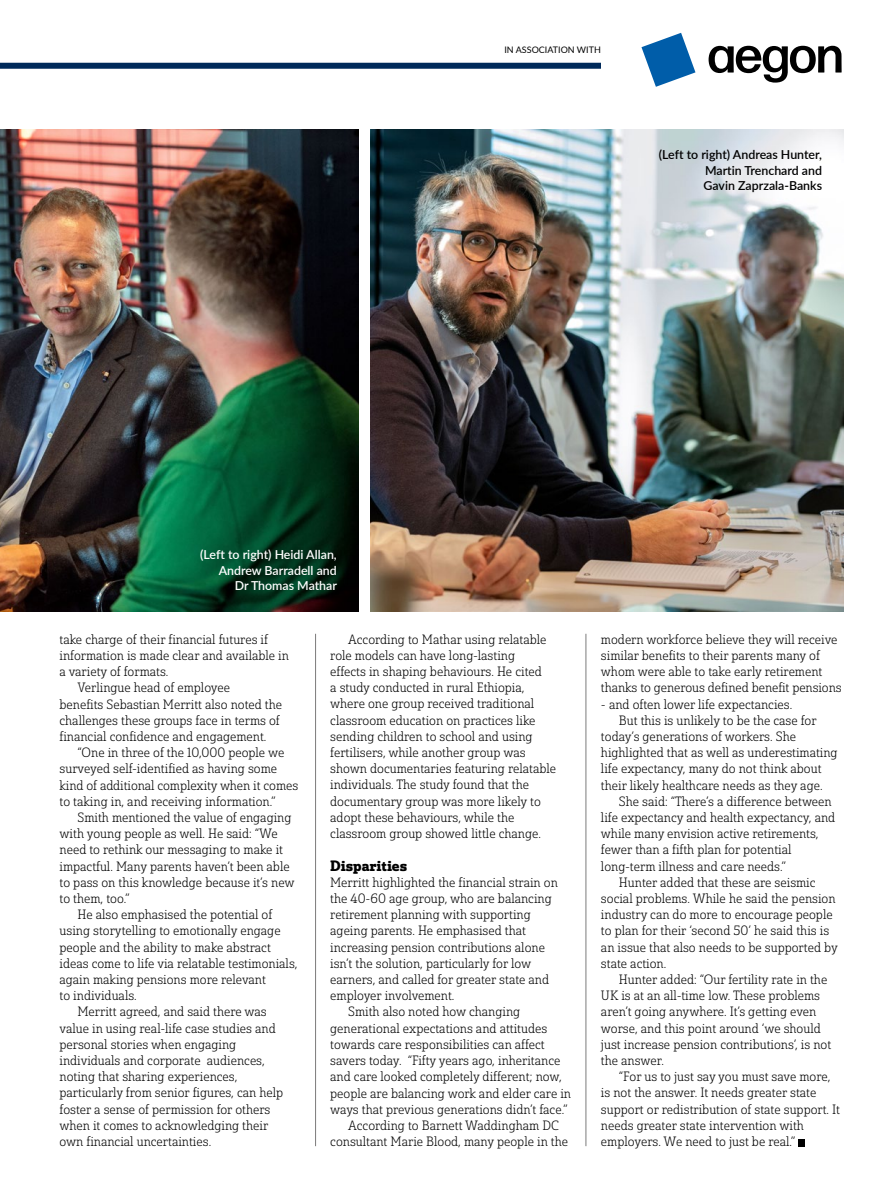
<style>
.page{position:relative;width:893px;height:1191px;background:#fff}
.page>*{position:absolute;margin:0;border:0;box-sizing:border-box;transform-origin:0 0}
.t1{font:14.7px "Solitas Slab Nor Bol";color:#000}
.t2{font:13.2px/16.2px "Solitas Slab Nor Lig";color:#000}
.t3{font:600 12.3px/15.3px "Lato";color:#000;text-align:justify}
.t4{font:600 12.3px/15.3px "Lato";color:#fff;text-align:right}
.t5{font:9px "Lato";color:#000}
</style>
<div class="page">
<div style="left:0;top:63px;width:601px;height:6px;background:#002a5a"></div>
<svg style="left:641px;top:33px;width:54px;height:54px"></svg>
<svg style="left:709px;top:46px;width:133px;height:37px"></svg>
<img style="left:371px;top:129px;width:472px;height:482px">
<img style="left:0;top:129px;width:358px;height:482px">
<div style="left:798px;top:1139px;width:7px;height:7px;background:#000"></div>
<hr style="left:315px;top:634px;width:1px;height:512px;background:#7c7b7b">
<hr style="left:586px;top:634px;width:1px;height:512px;background:#7c7b7b">
<p class="t4" style="left:200px;top:547px;width:138px">(Left to right) Heidi Allan,<br>Andrew Barradell and<br>Dr Thomas Mathar</p>
<p class="t5" style="left:504px;top:44px;width:98px">IN ASSOCIATION WITH</p>
<p class="t3" style="left:704px;top:147px;width:120px;text-indent:-45px">(Left to right) Andreas Hunter, Martin Trenchard and Gavin Zaprzala-Banks</p>
<p class="t2" style="left:60px;top:631px;width:210px">take charge of their financial futures if</p>
<p class="t2" style="left:60px;top:647px;width:231px">information is made clear and available in</p>
<p class="t2" style="left:60px;top:664px;width:110px">a variety of formats.</p>
<p class="t2" style="left:78px;top:680px;width:154px">Verlingue head of employee</p>
<p class="t2" style="left:60px;top:696px;width:224px">benefits Sebastian Merritt also noted the</p>
<p class="t2" style="left:60px;top:712px;width:222px">challenges these groups face in terms of</p>
<p class="t2" style="left:60px;top:728px;width:208px">financial confidence and engagement.</p>
<p class="t2" style="left:78px;top:745px;width:208px">“One in three of the 10,000 people we</p>
<p class="t2" style="left:60px;top:761px;width:219px">surveyed self-identified as having some</p>
<p class="t2" style="left:60px;top:777px;width:240px">kind of additional complexity when it comes</p>
<p class="t2" style="left:60px;top:793px;width:218px">to taking in, and receiving information.”</p>
<p class="t2" style="left:78px;top:809px;width:215px">Smith mentioned the value of engaging</p>
<p class="t2" style="left:60px;top:826px;width:220px">with young people as well. He said: “We</p>
<p class="t2" style="left:60px;top:842px;width:225px">need to rethink our messaging to make it</p>
<p class="t2" style="left:60px;top:858px;width:232px">impactful. Many parents haven’t been able</p>
<p class="t2" style="left:60px;top:874px;width:237px">to pass on this knowledge because it’s new</p>
<p class="t2" style="left:60px;top:890px;width:72px">to them, too.”</p>
<p class="t2" style="left:78px;top:906px;width:196px">He also emphasised the potential of</p>
<p class="t2" style="left:60px;top:923px;width:223px">using storytelling to emotionally engage</p>
<p class="t2" style="left:60px;top:939px;width:213px">people and the ability to make abstract</p>
<p class="t2" style="left:60px;top:955px;width:240px">ideas come to life via relatable testimonials,</p>
<p class="t2" style="left:60px;top:971px;width:208px">again making pensions more relevant</p>
<p class="t2" style="left:60px;top:987px;width:79px">to individuals.</p>
<p class="t2" style="left:78px;top:1004px;width:191px">Merritt agreed, and said there was</p>
<p class="t2" style="left:60px;top:1020px;width:218px">value in using real-life case studies and</p>
<p class="t2" style="left:60px;top:1036px;width:178px">personal stories when engaging</p>
<p class="t2" style="left:60px;top:1052px;width:207px">individuals and corporate audiences,</p>
<p class="t2" style="left:60px;top:1068px;width:179px">noting that sharing experiences,</p>
<p class="t2" style="left:60px;top:1085px;width:225px">particularly from senior figures, can help</p>
<p class="t2" style="left:60px;top:1101px;width:212px">foster a sense of permission for others</p>
<p class="t2" style="left:60px;top:1117px;width:210px">when it comes to acknowledging their</p>
<p class="t2" style="left:60px;top:1133px;width:153px">own financial uncertainties.</p>
<p class="t2" style="left:330px;top:631px;width:227px;text-indent:18px">According to Mathar using relatable role models can have long-lasting<br>effects in shaping behaviours. He cited<br>a study conducted in rural Ethiopia, where one group received traditional classroom education on practices like sending children to school and using fertilisers, while another group was shown documentaries featuring relatable individuals. The study found that the documentary group was more likely to adopt these behaviours, while the classroom group showed little change.</p>
<p class="t1" style="left:330px;top:855px;width:78px">Disparities</p>
<p class="t2" style="left:330px;top:874px;width:229px">Merritt highlighted the financial strain on</p>
<p class="t2" style="left:330px;top:890px;width:223px">the 40-60 age group, who are balancing</p>
<p class="t2" style="left:330px;top:907px;width:202px">retirement planning with supporting</p>
<p class="t2" style="left:330px;top:923px;width:197px">ageing parents. He emphasised that</p>
<p class="t2" style="left:330px;top:939px;width:216px">increasing pension contributions alone</p>
<p class="t2" style="left:330px;top:955px;width:203px">isn’t the solution, particularly for low</p>
<p class="t2" style="left:330px;top:971px;width:220px">earners, and called for greater state and</p>
<p class="t2" style="left:330px;top:988px;width:126px">employer involvement.</p>
<p class="t2" style="left:348px;top:1004px;width:174px">Smith also noted how changing</p>
<p class="t2" style="left:330px;top:1020px;width:218px">generational expectations and attitudes</p>
<p class="t2" style="left:330px;top:1036px;width:216px">towards care responsibilities can affect</p>
<p class="t2" style="left:330px;top:1052px;width:232px">savers today. “Fifty years ago, inheritance</p>
<p class="t2" style="left:330px;top:1069px;width:233px">and care looked completely different; now,</p>
<p class="t2" style="left:330px;top:1085px;width:242px">people are balancing work and elder care in</p>
<p class="t2" style="left:330px;top:1101px;width:239px">ways that previous generations didn’t face.”</p>
<p class="t2" style="left:348px;top:1117px;width:212px">According to Barnett Waddingham DC</p>
<p class="t2" style="left:330px;top:1133px;width:239px">consultant Marie Blood, many people in the</p>
<p class="t2" style="left:601px;top:631px;width:242px">modern workforce believe they will receive similar benefits to their parents many of whom were able to take early retirement thanks to generous defined benefit pensions</p>
<p class="t2" style="left:601px;top:696px;width:193px">- and often lower life expectancies.</p>
<p class="t2" style="left:619px;top:712px;width:199px">But this is unlikely to be the case for</p>
<p class="t2" style="left:601px;top:728px;width:197px">today’s generations of workers. She</p>
<p class="t2" style="left:601px;top:744px;width:238px">highlighted that as well as underestimating</p>
<p class="t2" style="left:601px;top:761px;width:222px">life expectancy, many do not think about</p>
<p class="t2" style="left:601px;top:777px;width:223px">their likely healthcare needs as they age.</p>
<p class="t2" style="left:619px;top:793px;width:214px">She said: “There’s a difference between</p>
<p class="t2" style="left:601px;top:809px;width:236px">life expectancy and health expectancy, and</p>
<p class="t2" style="left:601px;top:825px;width:219px">while many envision active retirements,</p>
<p class="t2" style="left:601px;top:842px;width:192px">fewer than a fifth plan for potential</p>
<p class="t2" style="left:601px;top:858px;width:187px">long-term illness and care needs.”</p>
<p class="t2" style="left:619px;top:874px;width:198px">Hunter added that these are seismic</p>
<p class="t2" style="left:601px;top:890px;width:236px">social problems. While he said the pension</p>
<p class="t2" style="left:601px;top:906px;width:233px">industry can do more to encourage people</p>
<p class="t2" style="left:601px;top:923px;width:230px">to plan for their ‘second 50’ he said this is</p>
<p class="t2" style="left:601px;top:939px;width:238px">an issue that also needs to be supported by</p>
<p class="t2" style="left:601px;top:955px;width:67px">state action.</p>
<p class="t2" style="left:619px;top:971px;width:210px">Hunter added: “Our fertility rate in the</p>
<p class="t2" style="left:601px;top:987px;width:221px">UK is at an all-time low. These problems</p>
<p class="t2" style="left:601px;top:1004px;width:217px">aren’t going anywhere. It’s getting even</p>
<p class="t2" style="left:601px;top:1020px;width:221px">worse, and this point around ‘we should</p>
<p class="t2" style="left:601px;top:1036px;width:232px">just increase pension contributions’, is not</p>
<p class="t2" style="left:601px;top:1052px;width:64px">the answer.</p>
<p class="t2" style="left:619px;top:1068px;width:213px">“For us to just say you must save more,</p>
<p class="t2" style="left:601px;top:1085px;width:217px">is not the answer. It needs greater state</p>
<p class="t2" style="left:601px;top:1101px;width:241px">support or redistribution of state support. It</p>
<p class="t2" style="left:601px;top:1117px;width:204px">needs greater state intervention with</p>
<p class="t2" style="left:601px;top:1133px;width:196px">employers. We need to just be real.”</p>
</div>
